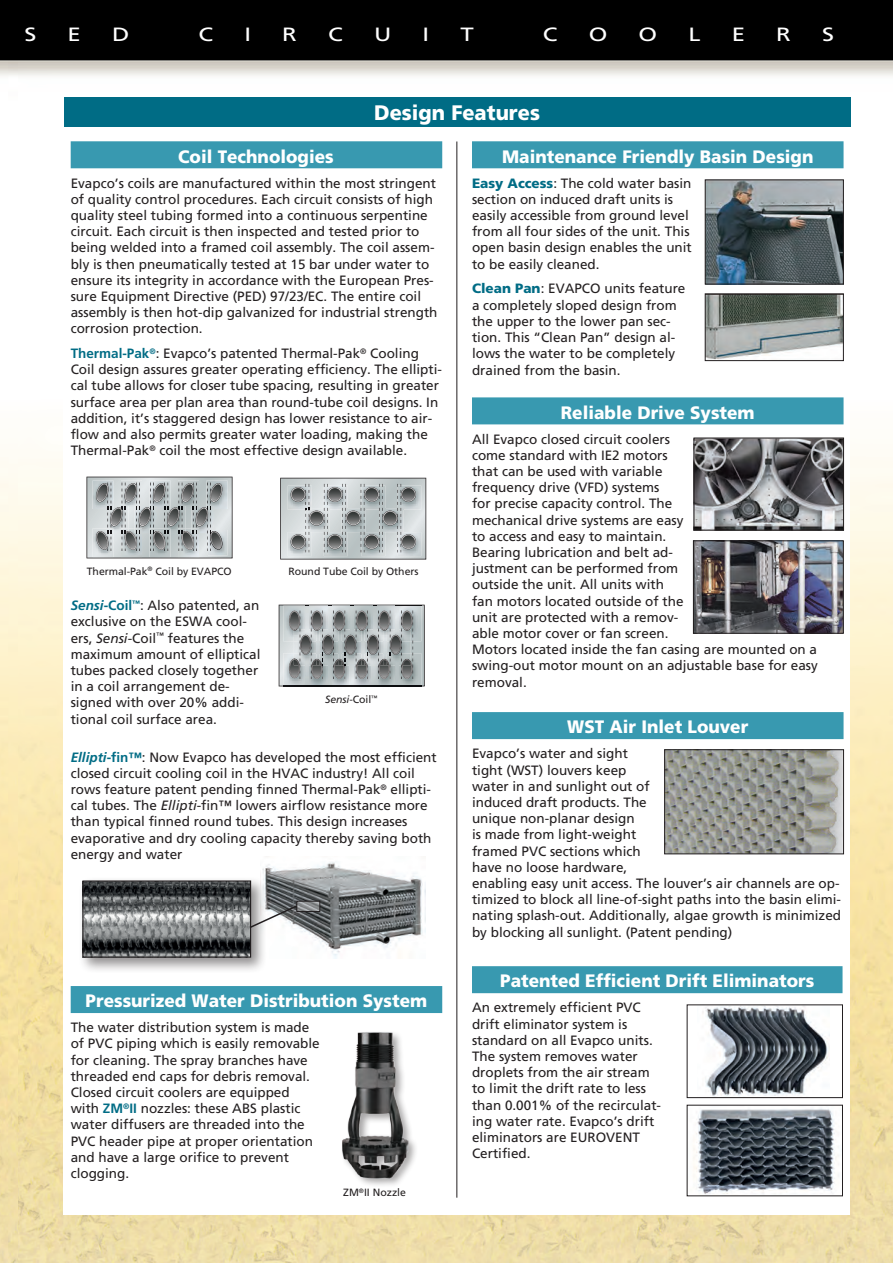
<style>
.page{position:relative;width:893px;height:1263px;background:#fff}
.page>*{position:absolute;margin:0;border:0;box-sizing:border-box;transform-origin:0 0}
.Normale{font:900 21px "Frutiger LT Com";color:#fff;scale:.95 1}
.t1{font:19.2px "Frutiger";color:#fff;scale:1.25 1}
.Normale-2{font:900 18px "Frutiger LT Com";color:#fff;scale:.95 1}
.Normale-3{font:13.5px/16.2px "Frutiger LT Com";color:#231f20}
.Normale-4{font:10.5px "Frutiger";letter-spacing:-.005em;color:#231f20}
.Normale-5{font:italic 10.5px "Frutiger";letter-spacing:-.005em;color:#231f20}
.s1{font-weight:700;color:#006c85}
.s2{font-weight:700;font-style:italic;color:#006c85}
.s3{font-style:italic}
.s4{font-style:normal}
.s5{font-weight:900;color:#006c85}
</style>
<div class="page">
<img style="left:17px;top:0;width:876px;height:1263px">
<img style="left:0;top:0;width:17px;height:1263px">
<div style="left:64px;top:98px;width:786px;height:1117px;background:#fff"></div>
<div style="left:71px;top:141px;width:371px;height:27px;background:#3899b0"></div>
<div style="left:64px;top:97px;width:786px;height:30px;background:#006c85"></div>
<div style="left:71px;top:986px;width:371px;height:27px;background:#3899b0"></div>
<div style="left:472px;top:141px;width:371px;height:27px;background:#3899b0"></div>
<div style="left:472px;top:397px;width:371px;height:27px;background:#3899b0"></div>
<div style="left:472px;top:712px;width:371px;height:27px;background:#3899b0"></div>
<div style="left:472px;top:966px;width:370px;height:27px;background:#3899b0"></div>
<img style="left:707px;top:181px;width:135px;height:101px">
<div style="left:705px;top:179px;width:139px;height:105px;border:1px solid #231f20"></div>
<img style="left:707px;top:295px;width:135px;height:64px">
<div style="left:705px;top:293px;width:139px;height:68px;border:1px solid #231f20"></div>
<img style="left:696px;top:440px;width:146px;height:88px">
<div style="left:694px;top:438px;width:150px;height:92px;border:1px solid #231f20"></div>
<img style="left:695px;top:542px;width:147px;height:90px">
<div style="left:693px;top:540px;width:151px;height:94px;border:1px solid #231f20"></div>
<img style="left:666px;top:751px;width:176px;height:101px">
<div style="left:664px;top:749px;width:180px;height:105px;border:1px solid #231f20"></div>
<hr style="left:456px;top:141px;width:1px;height:1057px;background:#231f20">
<div style="left:340px;top:1030px;width:79px;height:158px;background:#231f20;opacity:.4"></div>
<img style="left:342px;top:1032px;width:66px;height:147px">
<svg style="left:86px;top:477px;width:147px;height:81px;background:#adb2b3"></svg>
<svg style="left:280px;top:478px;width:146px;height:81px;background:#b3b8ba"></svg>
<img style="left:260px;top:862px;width:165px;height:96px">
<svg style="left:268px;top:904px;width:31px;height:27px"></svg>
<div style="left:79px;top:877px;width:189px;height:97px;background:#231f20;opacity:.5"></div>
<img style="left:84px;top:882px;width:165px;height:74px">
<div style="left:82px;top:880px;width:169px;height:78px;border:1px solid #231f20"></div>
<svg style="left:298px;top:903px;width:20px;height:7px"></svg>
<div style="left:296px;top:901px;width:24px;height:11px;border:1px solid #231f20"></div>
<img style="left:702px;top:1006px;width:128px;height:90px">
<div style="left:687px;top:1004px;width:156px;height:94px;border:1px solid #231f20"></div>
<img style="left:693px;top:1108px;width:146px;height:86px">
<svg style="left:279px;top:605px;width:146px;height:82px;background:#9fa5a6"></svg>
<h2 class="t1" style="left:24px;top:23px;width:11px">S</h2>
<h2 class="t1" style="left:68px;top:23px;width:12px">E</h2>
<h2 class="t1" style="left:112px;top:23px;width:15px">D</h2>
<h2 class="t1" style="left:199px;top:23px;width:13px">C</h2>
<h2 class="t1" style="left:244px;top:23px;width:7px">I</h2>
<h2 class="t1" style="left:282px;top:23px;width:13px">R</h2>
<h2 class="t1" style="left:328px;top:23px;width:13px">C</h2>
<h2 class="t1" style="left:374px;top:23px;width:15px">U</h2>
<h2 class="t1" style="left:423px;top:23px;width:7px">I</h2>
<h2 class="t1" style="left:460px;top:23px;width:12px">T</h2>
<h2 class="t1" style="left:543px;top:23px;width:13px">C</h2>
<h2 class="t1" style="left:589px;top:23px;width:16px">O</h2>
<h2 class="t1" style="left:639px;top:23px;width:16px">O</h2>
<h2 class="t1" style="left:688px;top:23px;width:11px">L</h2>
<h2 class="t1" style="left:732px;top:23px;width:12px">E</h2>
<h2 class="t1" style="left:776px;top:23px;width:13px">R</h2>
<h2 class="t1" style="left:822px;top:23px;width:11px">S</h2>
<p class="Normale" style="left:374px;top:100px;width:176px">Design Features</p>
<p class="Normale-2" style="left:178px;top:145px;width:165px">Coil Technologies</p>
<p class="Normale-3" style="left:71px;top:175px;width:368px">Evapco’s coils are manufactured within the most stringent of quality control procedures. Each circuit consists of high quality steel tubing formed into a continuous serpentine circuit. Each circuit is then inspected and tested prior to being welded into a framed coil assembly. The coil assem&shy;bly is then pneumatically tested at 15 bar under water to ensure its integrity in accordance with the European Pres&shy;sure Equipment Directive (PED) 97/23/EC. The entire coil assembly is then hot-dip galvanized for industrial strength corrosion protection.</p>
<p class="Normale-3" style="left:71px;top:345px;width:373px"><span class="s1">Thermal-Pak</span><sup>®</sup>: Evapco’s patented Thermal-Pak<sup>®</sup> Cooling Coil design assures greater operating efficiency. The ellipti&shy;cal tube allows for closer tube spacing, resulting in greater surface area per plan area than round-tube coil designs. In addition, it’s staggered design has lower resistance to air&shy;flow and also permits greater water loading, making the Thermal-Pak<sup>®</sup> coil the most effective design available.</p>
<p class="Normale-4" style="left:87px;top:565px;width:146px">Thermal-Pak<sup>®</sup> Coil by EVAPCO</p>
<p class="Normale-4" style="left:289px;top:565px;width:132px">Round Tube Coil by Others</p>
<p class="Normale-3" style="left:71px;top:597px;width:191px"><span class="s2">Sensi</span><span class="s1">-Coil</span><sup>™</sup>: Also patented, an exclusive on the ESWA cool&shy;ers, <span class="s3">Sensi</span>-Coil<sup>™</sup> features the maximum amount of elliptical tubes packed closely together in a coil arrangement de&shy;signed with over 20% addi&shy;tional coil surface area.</p>
<p class="Normale-5" style="left:325px;top:693px;width:54px">Sensi<span class="s4">-Coil</span><sup>™</sup></p>
<p class="Normale-3" style="left:71px;top:749px;width:368px"><span class="s2">Ellipti</span><span class="s1">-fin™</span>: Now Evapco has developed the most efficient closed circuit cooling coil in the HVAC industry! All coil rows feature patent pending finned Thermal-Pak<sup>®</sup> ellipti&shy;cal tubes. The <span class="s3">Ellipti</span>-fin™ lowers airflow resistance more than typical finned round tubes. This design increases evaporative and dry cooling capacity thereby saving both energy and water</p>
<p class="Normale-2" style="left:86px;top:990px;width:361px">Pressurized Water Distribution System</p>
<p class="Normale-3" style="left:71px;top:1019px;width:251px">The water distribution system is made of PVC piping which is easily removable for cleaning. The spray branches have threaded end caps for debris removal.<br>Closed circuit coolers are equipped with <span class="s1">ZM</span><sup>®</sup><span class="s1">II</span> nozzles: these ABS plastic water diffusers are threaded into the PVC header pipe at proper orientation and have a large orifice to prevent clogging.</p>
<p class="Normale-4" style="left:343px;top:1186px;width:64px">ZM<sup>®</sup>II Nozzle</p>
<p class="Normale-2" style="left:502px;top:145px;width:329px">Maintenance Friendly Basin Design</p>
<p class="Normale-3" style="left:472px;top:175px;width:221px"><span class="s5">Easy Access</span>: The cold water basin section on induced draft units is easily accessible from ground level from all four sides of the unit. This open basin design enables the unit to be easily cleaned.</p>
<p class="Normale-3" style="left:472px;top:281px;width:215px"><span class="s5">Clean Pan</span>: EVAPCO units feature a completely sloped design from the upper to the lower pan sec&shy;tion. This “Clean Pan” design al&shy;lows the water to be completely drained from the basin.</p>
<p class="Normale-2" style="left:561px;top:401px;width:206px">Reliable Drive System</p>
<p class="Normale-3" style="left:472px;top:431px;width:347px">All Evapco closed circuit coolers<br>come standard with IE2 motors<br>that can be used with variable<br>frequency drive (VFD) systems<br>for precise capacity control. The<br>mechanical drive systems are easy<br>to access and easy to maintain.<br>Bearing lubrication and belt ad-<br>justment can be performed from<br>outside the unit. All units with<br>fan motors located outside of the<br>unit are protected with a remov-<br>able motor cover or fan screen.<br>Motors located inside the fan casing are mounted on a swing-out motor mount on an adjustable base for easy removal.</p>
<p class="Normale-2" style="left:567px;top:716px;width:192px">WST Air Inlet Louver</p>
<p class="Normale-3" style="left:472px;top:745px;width:371px">Evapco’s water and sight<br>tight (WST) louvers keep<br>water in and sunlight out of<br>induced draft products. The<br>unique non-planar design<br>is made from light-weight<br>framed PVC sections which<br>have no loose hardware,<br>enabling easy unit access. The louver’s air channels are op&shy;timized to block all line-of-sight paths into the basin elimi&shy;nating splash-out. Additionally, algae growth is minimized by blocking all sunlight. (Patent pending)</p>
<p class="Normale-2" style="left:500px;top:970px;width:332px">Patented Efficient Drift Eliminators</p>
<p class="Normale-3" style="left:472px;top:1000px;width:191px">An extremely efficient PVC drift eliminator system is standard on all Evapco units.<br>The system removes water droplets from the air stream to limit the drift rate to less than 0.001% of the recirculat&shy;ing water rate. Evapco’s drift eliminators are EUROVENT<br>Certified.</p>
</div>
